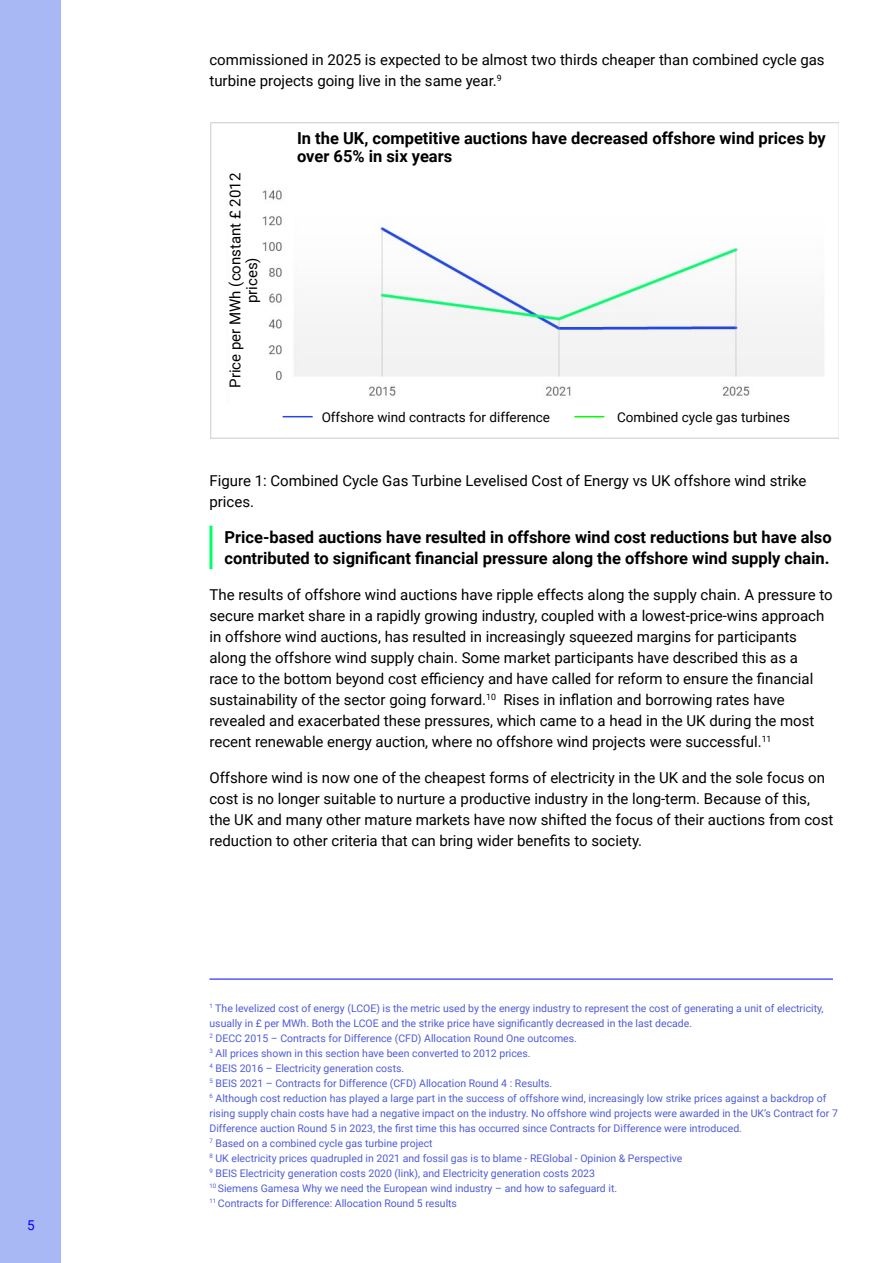
<style>
.page{position:relative;width:893px;height:1263px;background:#fff}
.page>*{position:absolute;margin:0;border:0;box-sizing:border-box;transform-origin:0 0}
.t1{font:700 16.5px/21px "Roboto";color:#000}
.t2{font:15px/21px "Roboto";color:#000}
.t3{font:13.5px "Roboto";color:#000}
.t4{font:13.5px "Roboto";color:#00f}
.t5{font:10.5px/15px "Roboto";color:#4f5cd6}
</style>
<div class="page">
<div style="left:0;top:0;width:60px;height:1263px;background:#a7b8f5"></div>
<hr style="left:209px;top:979px;width:624px;height:1px;background:#00f">
<img style="left:210px;top:122px;width:629px;height:317px">
<div style="left:410px;top:406px;width:246px;height:31px;background:#fff"></div>
<hr style="left:283px;top:416px;width:30px;height:1px;background:#2147ed">
<hr style="left:574px;top:416px;width:30px;height:1px;background:#0f0">
<hr style="left:209px;top:526px;width:3px;height:43px;background:#00ff6c">
<div style="left:297px;top:132px;width:530px;height:46px;background:#fff"></div>
<div style="left:229px;top:152px;width:32px;height:257px;background:#fff"></div>
<p class="t4" style="left:27px;top:1215px;width:9px">5</p>
<p class="t2" style="left:209px;top:49px;width:617px">commissioned in 2025 is expected to be almost two thirds cheaper than combined cycle gas turbine projects going live in the same year.<sup>9</sup></p>
<p class="t2" style="left:226px;top:388px;width:216px;line-height:16.5px;text-align:center;rotate:-90deg">Price per MWh (constant £ 2012 prices)</p>
<p class="t1" style="left:297px;top:129px;width:530px;line-height:18px">In the UK, competitive auctions have decreased offshore wind prices by over 65% in six years</p>
<p class="t3" style="left:322px;top:407px;width:230px">Offshore wind contracts for difference</p>
<p class="t3" style="left:617px;top:407px;width:175px">Combined cycle gas turbines</p>
<p class="t2" style="left:209px;top:469px;width:598px">Figure 1: Combined Cycle Gas Turbine Levelised Cost of Energy vs UK offshore wind strike prices.</p>
<p class="t1" style="left:224px;top:526px;width:609px">Price-based auctions have resulted in offshore wind cost reductions but have also contributed to significant financial pressure along the offshore wind supply chain.</p>
<p class="t2" style="left:209px;top:583px;width:625px">The results of offshore wind auctions have ripple effects along the supply chain. A pressure to secure market share in a rapidly growing industry, coupled with a lowest-price-wins approach in offshore wind auctions, has resulted in increasingly squeezed margins for participants along the offshore wind supply chain. Some market participants have described this as a<br>race to the bottom beyond cost efficiency and have called for reform to ensure the financial sustainability of the sector going forward.<sup>10</sup> Rises in inflation and borrowing rates have revealed and exacerbated these pressures, which came to a head in the UK during the most recent renewable energy auction, where no offshore wind projects were successful.<sup>11</sup></p>
<p class="t2" style="left:209px;top:766px;width:625px">Offshore wind is now one of the cheapest forms of electricity in the UK and the sole focus on cost is no longer suitable to nurture a productive industry in the long-term. Because of this, the UK and many other mature markets have now shifted the focus of their auctions from cost reduction to other criteria that can bring wider benefits to society.</p>
<p class="t5" style="left:209px;top:1000px;width:630px"><sup>1</sup> The levelized cost of energy (LCOE) is the metric used by the energy industry to represent the cost of generating a unit of electricity, usually in £ per MWh. Both the LCOE and the strike price have significantly decreased in the last decade.<br><sup>2</sup> DECC 2015 – Contracts for Difference (CFD) Allocation Round One outcomes.<br><sup>3</sup> All prices shown in this section have been converted to 2012 prices.<br><sup>4</sup> BEIS 2016 – Electricity generation costs.<br><sup>5</sup> BEIS 2021 – Contracts for Difference (CFD) Allocation Round 4 : Results.<br><sup>6</sup> Although cost reduction has played a large part in the success of offshore wind, increasingly low strike prices against a backdrop of rising supply chain costs have had a negative impact on the industry. No offshore wind projects were awarded in the UK’s Contract for 7<br>Difference auction Round 5 in 2023, the first time this has occurred since Contracts for Difference were introduced.<br><sup>7</sup> Based on a combined cycle gas turbine project<br><sup>8</sup> UK electricity prices quadrupled in 2021 and fossil gas is to blame - REGlobal - Opinion &amp; Perspective<br><sup>9</sup> BEIS Electricity generation costs 2020 (link), and Electricity generation costs 2023<br><sup>10</sup> Siemens Gamesa Why we need the European wind industry – and how to safeguard it.<br><sup>11</sup> Contracts for Difference: Allocation Round 5 results</p>
</div>
